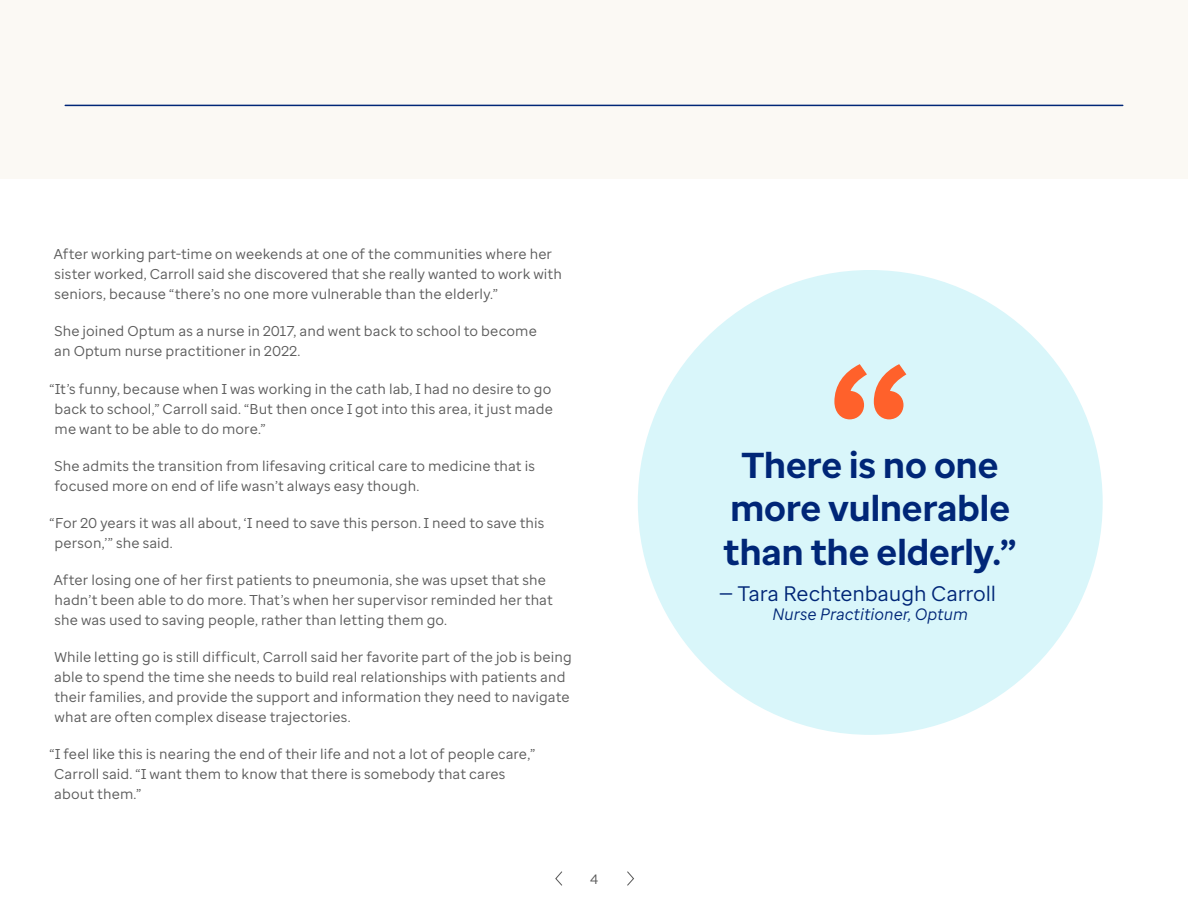
<style>
.page{position:relative;width:1188px;height:918px;background:#fff}
.page>*{position:absolute;margin:0;border:0;box-sizing:border-box;transform-origin:0 0}
.t1{font:700 180px "Optum Sans";color:#ff612b}
.t2{font:700 36px/43.2px "Optum Sans";color:#002677;text-align:center}
.t3{font:21px "Optum Sans";letter-spacing:-.01em;color:#002677}
.t4{font:italic 16.5px "Optum Sans";color:#002677}
.t5{font:14.25px/20px "Optum Sans";letter-spacing:.005em;color:#5a5a5a}
.t6{font:13.5px "Optum Sans";color:#5a5a5a}
</style>
<div class="page">
<svg style="left:555px;top:871px;width:7px;height:15px"></svg>
<svg style="left:627px;top:871px;width:7px;height:15px"></svg>
<div style="left:638px;top:270px;width:465px;height:465px;background:#d9f6fa;border-radius:50%"></div>
<div style="left:0;top:0;width:1188px;height:179px;background:#fbf9f4"></div>
<hr style="left:65px;top:105px;width:1058px;height:1px;background:#002677">
<p class="t5" style="left:54px;top:244px;width:510px">After working part-time on weekends at one of the communities where her sister worked, Carroll said she discovered that she really wanted to work with seniors, because “there’s no one more vulnerable than the elderly.”</p>
<p class="t5" style="left:54px;top:321px;width:484px">She joined Optum as a nurse in 2017, and went back to school to become an Optum nurse practitioner in 2022.</p>
<p class="t5" style="left:55px;top:379px;width:500px;text-align:justify;text-indent:-5px">“It’s funny, because when I was working in the cath lab, I had no desire to go back to school,” Carroll said. “But then once I got into this area, it just made me want to be able to do more.”</p>
<p class="t5" style="left:54px;top:456px;width:482px">She admits the transition from lifesaving critical care to medicine that is focused more on end of life wasn’t always easy though.</p>
<p class="t5" style="left:55px;top:513px;width:491px;text-indent:-5px">“For 20 years it was all about, ‘I need to save this person. I need to save this person,’” she said.</p>
<p class="t5" style="left:54px;top:570px;width:501px">After losing one of her first patients to pneumonia, she was upset that she hadn’t been able to do more. That’s when her supervisor reminded her that she was used to saving people, rather than letting them go.</p>
<p class="t5" style="left:54px;top:647px;width:519px">While letting go is still difficult, Carroll said her favorite part of the job is being able to spend the time she needs to build real relationships with patients and their families, and provide the support and information they need to navigate what are often complex disease trajectories.</p>
<p class="t5" style="left:54px;top:744px;width:482px;text-indent:-5px">“I feel like this is nearing the end of their life and not a lot of people care,”<br>Carroll said. “I want them to know that there is somebody that cares about them.”</p>
<p class="t6" style="left:590px;top:871px;width:10px">4</p>
<h1 class="t1" style="left:826px;top:311px;width:88px">“</h1>
<h2 class="t2" style="left:724px;top:444px;width:295px">There is no one more vulnerable than the elderly.”</h2>
<h3 class="t3" style="left:719px;top:579px;width:279px">— Tara Rechtenbaugh Carroll</h3>
<p class="t4" style="left:772px;top:604px;width:197px">Nurse Practitioner, Optum</p>
</div>
